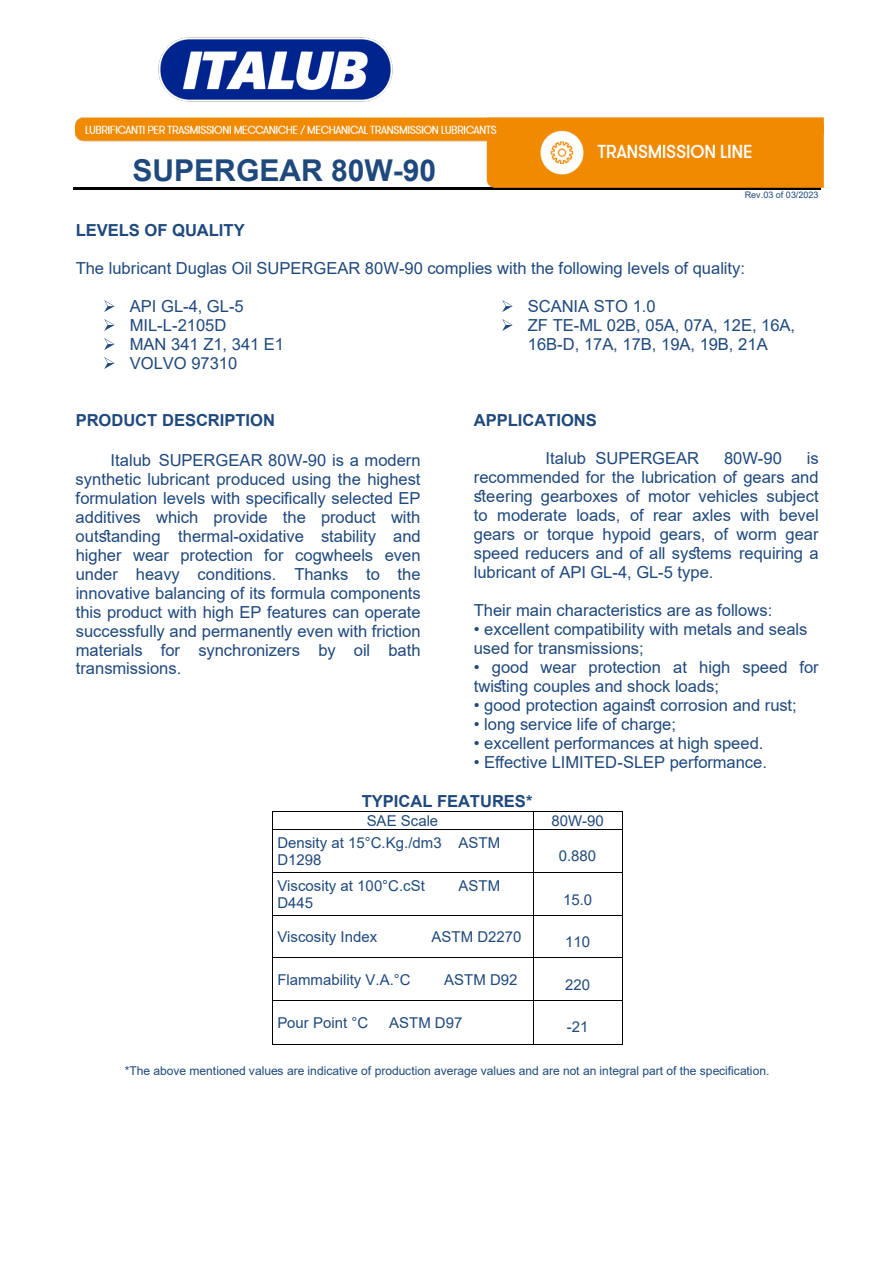
<style>
.page{position:relative;width:894px;height:1263px;background:#fff}
.page>*{position:absolute;margin:0;border:0;box-sizing:border-box;transform-origin:0 0}
.t1{font:700 30px "Arial";color:#1f497d}
.t2{font:16.5px/18.9px "Arial";color:#1f497d}
.t3{font:700 16.5px "Arial";letter-spacing:-.005em;color:#1f497d}
.t4{font:15px/17.4px "Arial";color:#1f497d}
.t5{font:12px "Arial";letter-spacing:-.005em;color:#1f497d}
.t6{font:9px "Arial";color:#1f497d}
</style>
<div class="page">
<hr style="left:73px;top:187px;width:747px;height:2px;background:#000">
<svg style="left:104px;top:300px;width:10px;height:12px"></svg>
<svg style="left:104px;top:319px;width:10px;height:12px"></svg>
<svg style="left:104px;top:338px;width:10px;height:12px"></svg>
<svg style="left:104px;top:357px;width:10px;height:12px"></svg>
<svg style="left:502px;top:300px;width:10px;height:12px"></svg>
<svg style="left:502px;top:319px;width:10px;height:12px"></svg>
<hr style="left:272px;top:811px;width:261px;height:1px;background:#000">
<hr style="left:533px;top:811px;width:88px;height:1px;background:#000">
<svg style="left:272px;top:812px;width:1px;height:17px"></svg>
<hr style="left:272px;top:829px;width:261px;height:1px;background:#000">
<svg style="left:533px;top:812px;width:1px;height:17px"></svg>
<hr style="left:533px;top:829px;width:88px;height:1px;background:#000">
<hr style="left:272px;top:829px;width:1px;height:43px;background:#000">
<hr style="left:533px;top:829px;width:1px;height:43px;background:#000">
<hr style="left:621px;top:829px;width:1px;height:43px;background:#000">
<hr style="left:272px;top:872px;width:261px;height:1px;background:#000">
<hr style="left:533px;top:872px;width:88px;height:1px;background:#000">
<hr style="left:272px;top:873px;width:1px;height:42px;background:#000">
<hr style="left:533px;top:873px;width:1px;height:42px;background:#000">
<hr style="left:621px;top:873px;width:1px;height:42px;background:#000">
<hr style="left:272px;top:915px;width:261px;height:1px;background:#000">
<hr style="left:533px;top:915px;width:88px;height:1px;background:#000">
<hr style="left:272px;top:916px;width:1px;height:41px;background:#000">
<hr style="left:533px;top:916px;width:1px;height:41px;background:#000">
<hr style="left:621px;top:916px;width:1px;height:41px;background:#000">
<hr style="left:272px;top:957px;width:261px;height:1px;background:#000">
<hr style="left:533px;top:957px;width:88px;height:1px;background:#000">
<hr style="left:272px;top:958px;width:1px;height:42px;background:#000">
<hr style="left:533px;top:958px;width:1px;height:42px;background:#000">
<hr style="left:621px;top:958px;width:1px;height:42px;background:#000">
<hr style="left:272px;top:1000px;width:261px;height:1px;background:#000">
<hr style="left:533px;top:1000px;width:88px;height:1px;background:#000">
<hr style="left:272px;top:1001px;width:1px;height:43px;background:#000">
<hr style="left:272px;top:1044px;width:261px;height:1px;background:#000">
<hr style="left:533px;top:1001px;width:1px;height:43px;background:#000">
<hr style="left:533px;top:1044px;width:88px;height:1px;background:#000">
<hr style="left:621px;top:1001px;width:1px;height:43px;background:#000">
<img style="left:76px;top:117px;width:747px;height:70px">
<img style="left:158px;top:37px;width:235px;height:65px">
<h1 class="t1" style="left:132px;top:149px;width:305px">SUPERGEAR 80W-90</h1>
<p class="t6" style="left:744px;top:188px;width:75px">Rev.03 of 03/2023</p>
<p class="t3" style="left:76px;top:219px;width:170px">LEVELS OF QUALITY</p>
<p class="t2" style="left:76px;top:259px;width:670px">The lubricant Duglas Oil SUPERGEAR 80W-90 complies with the following levels of quality:</p>
<p class="t2" style="left:130px;top:297px;width:156px">API GL-4, GL-5<br>MIL-L-2105D<br>MAN 341 Z1, 341 E1<br>VOLVO 97310</p>
<p class="t2" style="left:527px;top:297px;width:269px">SCANIA STO 1.0<br>ZF TE-ML 02B, 05A, 07A, 12E, 16A,<br>16B-D, 17A, 17B, 19A, 19B, 21A</p>
<p class="t3" style="left:473px;top:408px;width:124px">APPLICATIONS</p>
<p class="t2" style="left:545px;top:448px;width:155px">Italub SUPERGEAR</p>
<p class="t2" style="left:723px;top:448px;width:59px">80W-90</p>
<p class="t3" style="left:76px;top:408px;width:201px">PRODUCT DESCRIPTION</p>
<p class="t2" style="left:76px;top:450px;width:346px;text-align:justify;text-indent:35px">Italub SUPERGEAR 80W-90 is a modern synthetic lubricant produced using the highest formulation levels with specifically selected EP additives which provide the product with outstanding thermal-oxidative stability and higher wear protection for cogwheels even under heavy conditions. Thanks to the innovative balancing of its formula components this product with high EP features can operate successfully and permanently even with friction materials for synchronizers by oil bath transmissions.</p>
<p class="t2" style="left:473px;top:448px;width:346px;text-align:justify;text-indent:333px">is recommended for the lubrication of gears and steering gearboxes of motor vehicles subject to moderate loads, of rear axles with bevel gears or torque hypoid gears, of worm gear speed reducers and of all systems requiring a lubricant of API GL-4, GL-5 type.</p>
<p class="t2" style="left:473px;top:600px;width:300px">Their main characteristics are as follows:</p>
<p class="t2" style="left:473px;top:619px;width:335px">• excellent compatibility with metals and seals used for transmissions;</p>
<p class="t2" style="left:473px;top:657px;width:346px">• good wear protection at high speed for twisting couples and shock loads;</p>
<p class="t2" style="left:473px;top:695px;width:324px">• good protection against corrosion and rust;</p>
<p class="t2" style="left:473px;top:714px;width:204px">• long service life of charge;</p>
<p class="t2" style="left:473px;top:733px;width:291px">• excellent performances at high speed.</p>
<p class="t2" style="left:473px;top:752px;width:295px">• Effective LIMITED-SLEP performance.</p>
<p class="t3" style="left:361px;top:789px;width:172px">TYPICAL FEATURES*</p>
<p class="t4" style="left:366px;top:811px;width:73px">SAE Scale</p>
<p class="t4" style="left:551px;top:811px;width:54px">80W-90</p>
<p class="t4" style="left:277px;top:833px;width:224px">Density at 15°C.Kg./dm3 ASTM<br>D1298</p>
<p class="t4" style="left:558px;top:846px;width:39px">0.880</p>
<p class="t4" style="left:277px;top:877px;width:149px">Viscosity at 100°C.cSt</p>
<p class="t4" style="left:458px;top:877px;width:43px">ASTM</p>
<p class="t4" style="left:277px;top:894px;width:37px">D445</p>
<p class="t4" style="left:563px;top:890px;width:31px">15.0</p>
<p class="t4" style="left:277px;top:928px;width:101px">Viscosity Index</p>
<p class="t4" style="left:431px;top:928px;width:91px">ASTM D2270</p>
<p class="t4" style="left:565px;top:933px;width:26px">110</p>
<p class="t4" style="left:277px;top:970px;width:135px">Flammability V.A.°C</p>
<p class="t4" style="left:444px;top:970px;width:75px">ASTM D92</p>
<p class="t4" style="left:565px;top:975px;width:26px">220</p>
<p class="t4" style="left:277px;top:1014px;width:92px">Pour Point °C</p>
<p class="t4" style="left:389px;top:1014px;width:75px">ASTM D97</p>
<p class="t4" style="left:566px;top:1018px;width:23px">-21</p>
<p class="t5" style="left:125px;top:1062px;width:646px">*The above mentioned values are indicative of production average values and are not an integral part of the specification.</p>
</div>
